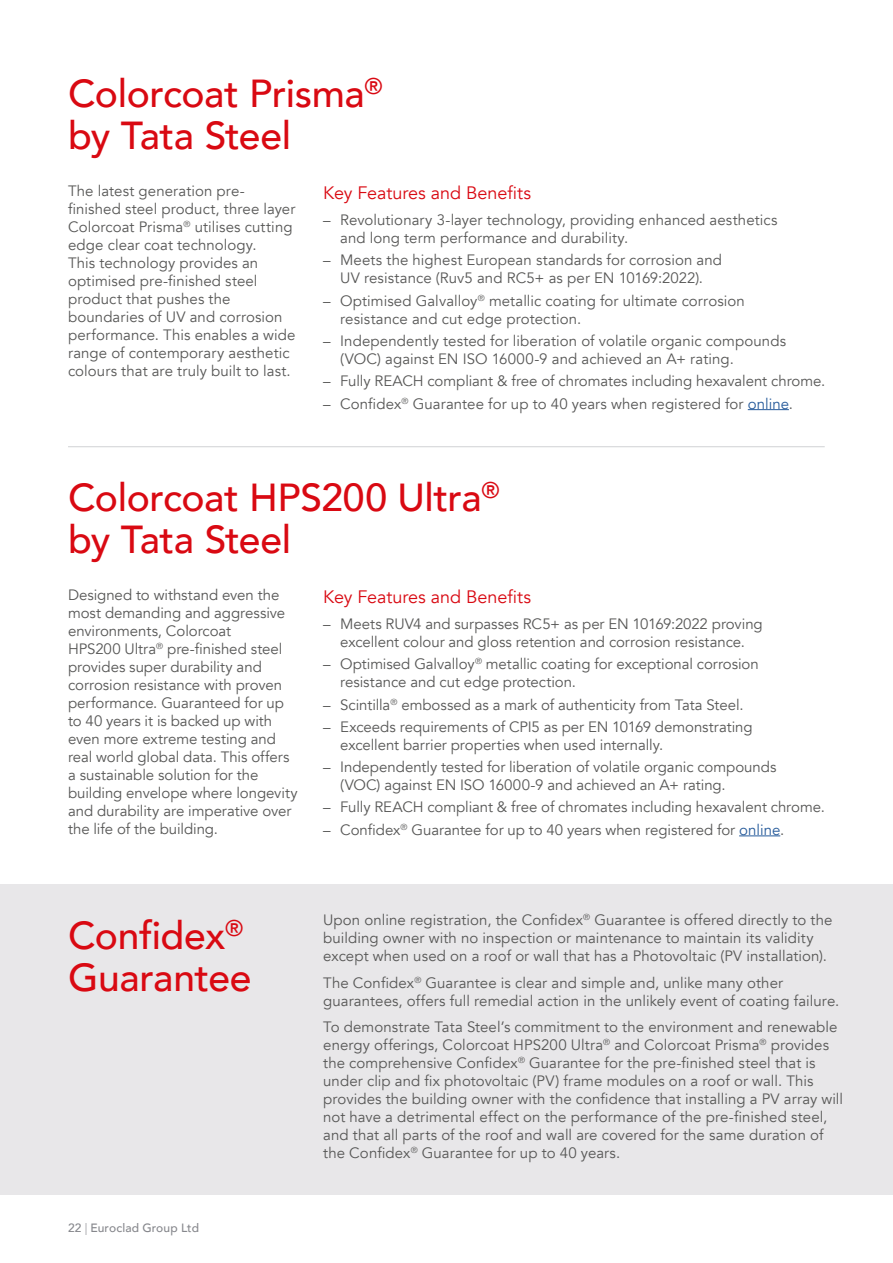
<style>
.page{position:relative;width:893px;height:1263px;background:#fff}
.page>*{position:absolute;margin:0;border:0;box-sizing:border-box;transform-origin:0 0}
.t1{font:500 39px/42px "Avenir";letter-spacing:-.01em;color:#d90912}
.t2{font:18px "Avenir";letter-spacing:-.005em;color:#d90912}
.t3{font:15px/18px "Avenir";letter-spacing:.005em;color:#575756}
.t4{font:500 12px "Avenir";letter-spacing:.01em;color:#86878c}
.s1{color:#275b9b}
.s2{font-weight:300}
</style>
<div class="page">
<hr style="left:748px;top:409px;width:41px;height:1px;background:#275b9b">
<hr style="left:739px;top:835px;width:41px;height:1px;background:#275b9b">
<hr style="left:68px;top:446px;width:757px;height:1px;background:#d0d2d4">
<div style="left:0;top:884px;width:893px;height:311px;background:#e8e7e9"></div>
<h1 class="t1" style="left:68px;top:70px;width:316px">Colorcoat Prisma<sup>® </sup>by Tata Steel</h1>
<p class="t3" style="left:68px;top:182px;width:229px">The latest generation pre&shy;finished steel product, three layer<br>Colorcoat Prisma<sup>®</sup> utilises cutting edge clear coat technology.<br>This technology provides an optimised pre-finished steel product that pushes the boundaries of UV and corrosion performance. This enables a wide range of contemporary aesthetic colours that are truly built to last.</p>
<p class="t2" style="left:323px;top:182px;width:209px">Key Features and Benefits</p>
<p class="t3" style="left:340px;top:211px;width:439px;text-indent:-17px">– Revolutionary 3-layer technology, providing enhanced aesthetics and long term performance and durability.</p>
<p class="t3" style="left:323px;top:252px;width:400px;text-align:center">– Meets the highest European standards for corrosion and<br>UV resistance (Ruv5 and RC5+ as per EN 10169:2022).</p>
<p class="t3" style="left:340px;top:292px;width:406px;text-indent:-17px">– Optimised Galvalloy<sup>®</sup> metallic coating for ultimate corrosion resistance and cut edge protection.</p>
<p class="t3" style="left:340px;top:332px;width:447px;text-indent:-17px">– Independently tested for liberation of volatile organic compounds (VOC) against EN ISO 16000-9 and achieved an A+ rating.</p>
<p class="t3" style="left:323px;top:372px;width:504px">– Fully REACH compliant &amp; free of chromates including hexavalent chrome.</p>
<p class="t3" style="left:323px;top:395px;width:471px">– Confidex<sup>®</sup> Guarantee for up to 40 years when registered for <span class="s1">online</span>.</p>
<h1 class="t1" style="left:68px;top:474px;width:433px">Colorcoat HPS200 Ultra<sup>® </sup>by Tata Steel</h1>
<p class="t3" style="left:68px;top:586px;width:231px">Designed to withstand even the most demanding and aggressive environments, Colorcoat<br>HPS200 Ultra<sup>®</sup> pre-finished steel provides super durability and corrosion resistance with proven performance. Guaranteed for up to 40 years it is backed up with even more extreme testing and real world global data. This offers a sustainable solution for the building envelope where longevity and durability are imperative over the life of the building.</p>
<p class="t2" style="left:323px;top:586px;width:209px">Key Features and Benefits</p>
<p class="t3" style="left:323px;top:615px;width:441px;text-align:center">– Meets RUV4 and surpasses RC5+ as per EN 10169:2022 proving excellent colour and gloss retention and corrosion resistance.</p>
<p class="t3" style="left:340px;top:656px;width:420px;text-indent:-17px">– Optimised Galvalloy<sup>®</sup> metallic coating for exceptional corrosion resistance and cut edge protection.</p>
<p class="t3" style="left:323px;top:696px;width:422px">– Scintilla<sup>®</sup> embossed as a mark of authenticity from Tata Steel.</p>
<p class="t3" style="left:340px;top:718px;width:414px;text-indent:-17px">– Exceeds requirements of CPI5 as per EN 10169 demonstrating excellent barrier properties when used internally.</p>
<p class="t3" style="left:340px;top:758px;width:438px;text-indent:-17px">– Independently tested for liberation of volatile organic compounds (VOC) against EN ISO 16000-9 and achieved an A+ rating.</p>
<p class="t3" style="left:323px;top:798px;width:503px">– Fully REACH compliant &amp; free of chromates including hexavalent chrome.</p>
<p class="t3" style="left:323px;top:821px;width:463px">– Confidex<sup>®</sup> Guarantee for up to 40 years when registered for <span class="s1">online</span>.</p>
<h1 class="t1" style="left:68px;top:912px;width:185px">Confidex<sup>®<br></sup>Guarantee</h1>
<p class="t3" style="left:323px;top:911px;width:511px">Upon online registration, the Confidex<sup>®</sup> Guarantee is offered directly to the building owner with no inspection or maintenance to maintain its validity except when used on a roof or wall that has a Photovoltaic (PV installation).</p>
<p class="t3" style="left:323px;top:974px;width:518px">The Confidex<sup>®</sup> Guarantee is clear and simple and, unlike many other guarantees, offers full remedial action in the unlikely event of coating failure.</p>
<p class="t3" style="left:323px;top:1018px;width:521px">To demonstrate Tata Steel’s commitment to the environment and renewable energy offerings, Colorcoat HPS200 Ultra<sup>®</sup> and Colorcoat Prisma<sup>®</sup> provides the comprehensive Confidex<sup>®</sup> Guarantee for the pre-finished steel that is under clip and fix photovoltaic (PV) frame modules on a roof or wall. This provides the building owner with the confidence that installing a PV array will not have a detrimental effect on the performance of the pre-finished steel, and that all parts of the roof and wall are covered for the same duration of the Confidex<sup>®</sup> Guarantee for up to 40 years.</p>
<p class="t4" style="left:68px;top:1218px;width:132px">22 <span class="s2">|</span> Euroclad Group Ltd</p>
</div>
